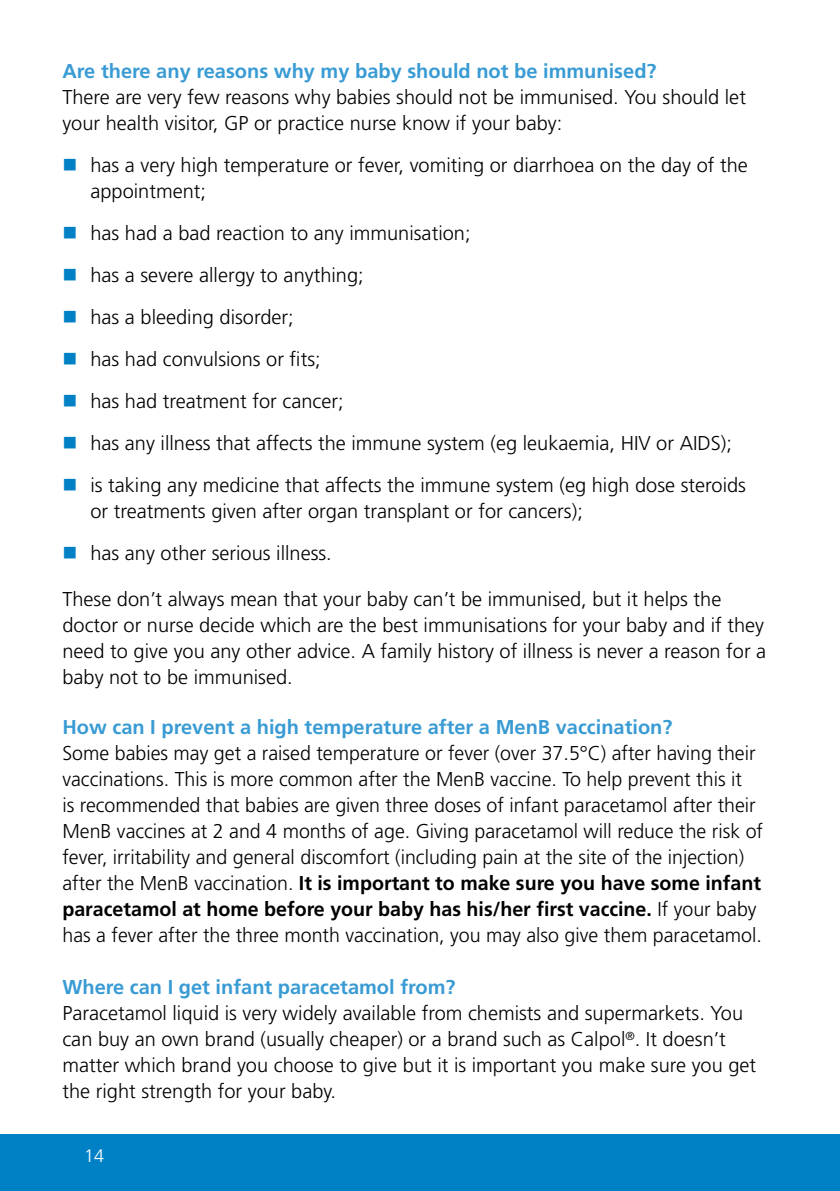
<style>
.page{position:relative;width:840px;height:1191px;background:#fff}
.page>*{position:absolute;margin:0;border:0;box-sizing:border-box;transform-origin:0 0}
.t1{font:300 20px/26px "Frutiger";color:#000}
.t2{font:700 20px "Frutiger";color:#399bd4}
.t3{font:300 18px "Frutiger";color:#fff}
.s1{color:#0081c6}
.s2{font-weight:700}
</style>
<div class="page">
<div style="left:0;top:1134px;width:839px;height:57px;background:#0081c6"></div>
<p class="t2" style="left:62px;top:59px;width:595px">Are there any reasons why my baby should not be immunised?</p>
<p class="t1" style="left:62px;top:84px;width:684px">There are very few reasons why babies should not be immunised. You should let your health visitor, GP or practice nurse know if your baby:</p>
<p class="t1" style="left:90px;top:152px;width:658px;text-indent:-28px"><span class="s1">■</span> has a very high temperature or fever, vomiting or diarrhoea on the day of the appointment;</p>
<p class="t1" style="left:62px;top:220px;width:409px"><span class="s1">■</span> has had a bad reaction to any immunisation;</p>
<p class="t1" style="left:62px;top:262px;width:303px"><span class="s1">■</span> has a severe allergy to anything;</p>
<p class="t1" style="left:62px;top:304px;width:233px"><span class="s1">■</span> has a bleeding disorder;</p>
<p class="t1" style="left:62px;top:346px;width:260px"><span class="s1">■</span> has had convulsions or fits;</p>
<p class="t1" style="left:62px;top:388px;width:282px"><span class="s1">■</span> has had treatment for cancer;</p>
<p class="t1" style="left:62px;top:430px;width:670px"><span class="s1">■</span> has any illness that affects the immune system (eg leukaemia, HIV or AIDS);</p>
<p class="t1" style="left:90px;top:472px;width:656px;text-indent:-28px"><span class="s1">■</span> is taking any medicine that affects the immune system (eg high dose steroids or treatments given after organ transplant or for cancers);</p>
<p class="t1" style="left:62px;top:540px;width:271px"><span class="s1">■</span> has any other serious illness.</p>
<p class="t1" style="left:62px;top:586px;width:705px">These don’t always mean that your baby can’t be immunised, but it helps the doctor or nurse decide which are the best immunisations for your baby and if they need to give you any other advice. A family history of illness is never a reason for a baby not to be immunised.</p>
<p class="t2" style="left:62px;top:715px;width:611px">How can I prevent a high temperature after a MenB vaccination?</p>
<p class="t1" style="left:62px;top:740px;width:701px">Some babies may get a raised temperature or fever (over 37.5°C) after having their vaccinations. This is more common after the MenB vaccine. To help prevent this it<br>is recommended that babies are given three doses of infant paracetamol after their MenB vaccines at 2 and 4 months of age. Giving paracetamol will reduce the risk of fever, irritability and general discomfort (including pain at the site of the injection) after the MenB vaccination. <span class="s2">It is important to make sure you have some infant paracetamol at home before your baby has his/her first vaccine.</span> If your baby has a fever after the three month vaccination, you may also give them paracetamol.</p>
<p class="t2" style="left:62px;top:975px;width:394px">Where can I get infant paracetamol from?</p>
<p class="t1" style="left:62px;top:1000px;width:695px">Paracetamol liquid is very widely available from chemists and supermarkets. You can buy an own brand (usually cheaper) or a brand such as Calpol<sup>®</sup>. It doesn’t matter which brand you choose to give but it is important you make sure you get the right strength for your baby.</p>
<p class="t3" style="left:84px;top:1145px;width:22px">14</p>
</div>
